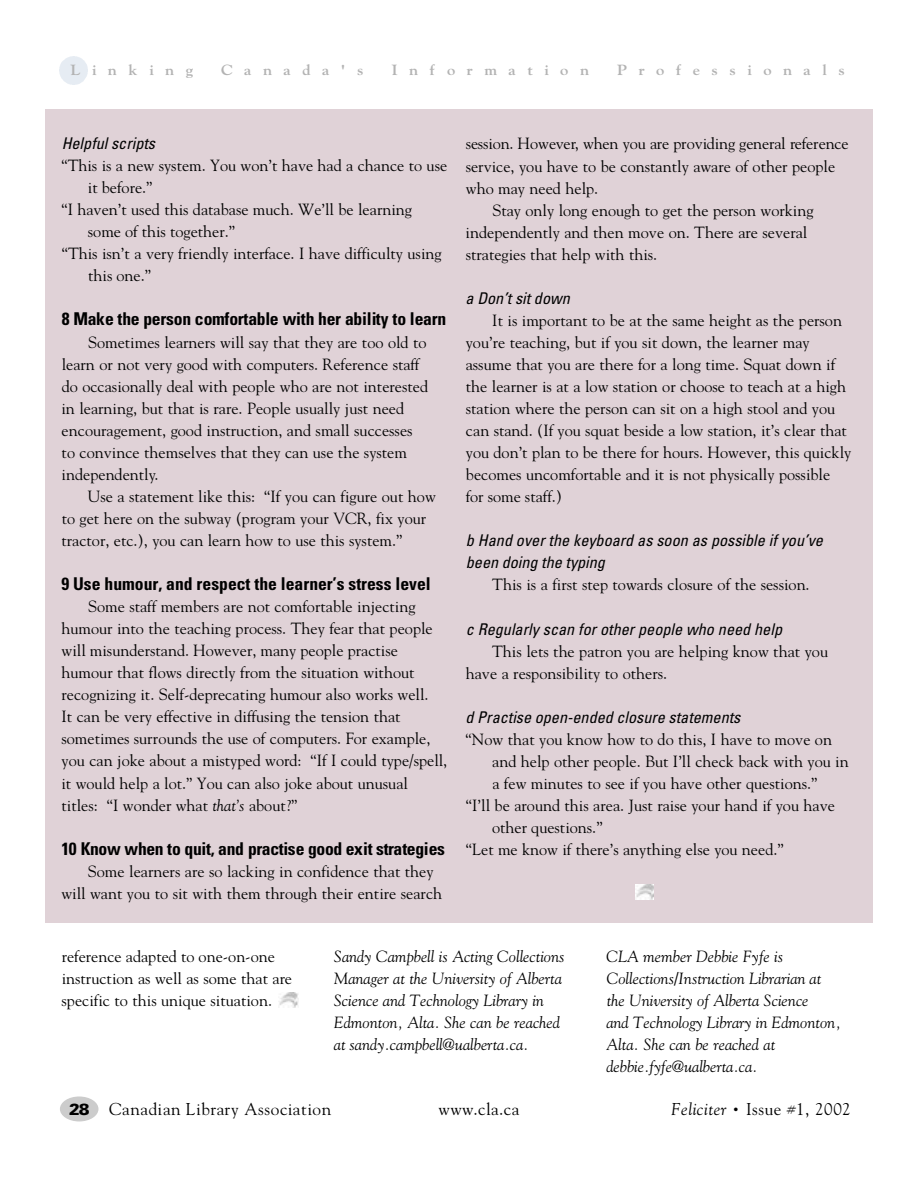
<style>
.page{position:relative;width:918px;height:1188px;background:#fff}
.page>*{position:absolute;margin:0;border:0;box-sizing:border-box;transform-origin:0 0}
.t1{font:700 condensed 17.7px "Univers";letter-spacing:-.02em;color:#000}
.t2{font:700 condensed 17.7px "Univers";color:#000}
.t3{font:17.1px "Goudy";letter-spacing:.035em;color:#000}
.t4{font:16.2px/22px "Goudy";color:#000}
.t5{font:italic 16.2px/22px "Goudy";color:#000}
.t6{font:italic condensed 16.2px/22px "Univers";color:#000}
.t7{font:700 14.7px "Goudy";letter-spacing:.7em;color:#b3b3b3;scale:1.12 1}
.s1{font-style:italic}
.s2{font-family:"Univers";font-weight:900;font-size:16.2px}
.s3{font-size:10.35px}
</style>
<div class="page">
<div style="left:45px;top:109px;width:828px;height:814px;background:#e0d2d7"></div>
<div style="left:60px;top:1096px;width:38px;height:25px;background:#ccc;border-radius:50%"></div>
<img style="left:60px;top:56px;width:27px;height:28px">
<img style="left:279px;top:992px;width:19px;height:16px">
<img style="left:635px;top:884px;width:19px;height:16px">
<p class="t7" style="left:71px;top:64px;width:111px">Linking</p>
<p class="t7" style="left:221px;top:64px;width:129px">Canada's</p>
<p class="t7" style="left:391px;top:64px;width:178px">Information</p>
<p class="t7" style="left:617px;top:64px;width:205px">Pro f e s s i o n a l s</p>
<p class="t6" style="left:62px;top:134px;width:95px">Helpful scripts</p>
<p class="t4" style="left:61px;top:156px;width:387px">“This is a new system. You won’t have had a chance to use</p>
<p class="t4" style="left:88px;top:178px;width:66px">it before.”</p>
<p class="t4" style="left:61px;top:200px;width:352px">“I haven’t used this database much. We’ll be learning</p>
<p class="t4" style="left:88px;top:222px;width:149px">some of this together.”</p>
<p class="t4" style="left:62px;top:244px;width:381px">“This isn’t a very friendly interface. I have difficulty using</p>
<p class="t4" style="left:88px;top:266px;width:64px">this one.”</p>
<p class="t1" style="left:62px;top:313px;width:386px">8 Make the person comfortable with her ability to learn</p>
<p class="t4" style="left:61px;top:332px;width:368px;text-indent:27px">Sometimes learners will say that they are too old to learn or not very good with computers. Reference staff do occasionally deal with people who are not interested in learning, but that is rare. People usually just need encouragement, good instruction, and small successes to convince themselves that they can use the system independently.</p>
<p class="t4" style="left:61px;top:487px;width:376px;text-indent:26px">Use a statement like this: “If you can figure out how to get here on the subway (program your VCR, fix your tractor, etc.), you can learn how to use this system.”</p>
<p class="t2" style="left:61px;top:577px;width:371px">9 Use humour, and respect the learner’s stress level</p>
<p class="t4" style="left:61px;top:597px;width:387px;text-indent:27px">Some staff members are not comfortable injecting humour into the teaching process. They fear that people will misunderstand. However, many people practise humour that flows directly from the situation without recognizing it. Self-deprecating humour also works well.<br>It can be very effective in diffusing the tension that sometimes surrounds the use of computers. For example, you can joke about a mistyped word: “If I could type/spell, it would help a lot.” You can also joke about unusual titles: “I wonder what <span class="s1">that’s</span> about?”</p>
<p class="t1" style="left:62px;top:842px;width:385px">10 Know when to quit, and practise good exit strategies</p>
<p class="t4" style="left:61px;top:861px;width:382px;text-indent:26px">Some learners are so lacking in confidence that they will want you to sit with them through their entire search</p>
<p class="t4" style="left:466px;top:134px;width:385px">session. However, when you are providing general re f e re n c e</p>
<p class="t4" style="left:466px;top:156px;width:371px">service, you have to be constantly aware of other people</p>
<p class="t4" style="left:466px;top:178px;width:134px">who may need help.</p>
<p class="t4" style="left:492px;top:200px;width:323px">Stay only long enough to get the person working</p>
<p class="t4" style="left:466px;top:222px;width:343px">independently and then move on. There are several</p>
<p class="t4" style="left:466px;top:244px;width:193px">strategies that help with this.</p>
<p class="t6" style="left:466px;top:288px;width:106px">a Don’t sit down</p>
<p class="t4" style="left:466px;top:310px;width:387px;text-indent:27px">It is important to be at the same height as the person you’re teaching, but if you sit down, the learner may assume that you are there for a long time. Squat down if the learner is at a low station or choose to teach at a high station where the person can sit on a high stool and you can stand. (If you squat beside a low station, it’s clear that you don’t plan to be there for hours. However, this quickly becomes uncomfortable and it is not physically possible for some staff.)</p>
<p class="t6" style="left:466px;top:531px;width:359px">b Hand over the keyboard as soon as possible if you’ve been doing the typing</p>
<p class="t4" style="left:492px;top:575px;width:319px">This is a first step towards closure of the session.</p>
<p class="t6" style="left:466px;top:619px;width:318px">c Regularly scan for other people who need help</p>
<p class="t4" style="left:466px;top:641px;width:364px;text-indent:26px">This lets the patron you are helping know that you have a responsibility to others.</p>
<p class="t6" style="left:466px;top:707px;width:276px">d Practise open-ended closure statements</p>
<p class="t4" style="left:466px;top:729px;width:368px">“Now that you know how to do this, I have to move on</p>
<p class="t4" style="left:492px;top:751px;width:358px">and help other people. But I’ll check back with you in</p>
<p class="t4" style="left:492px;top:774px;width:327px">a few minutes to see if you have other questions.”</p>
<p class="t4" style="left:466px;top:796px;width:371px">“I’ll be around this area. Just raise your hand if you have</p>
<p class="t4" style="left:492px;top:818px;width:112px">other questions.”</p>
<p class="t4" style="left:466px;top:840px;width:319px">“Let me know if there’s anything else you need.”</p>
<p class="t4" style="left:62px;top:946px;width:232px">reference adapted to one-on-one instruction as well as some that are specific to this unique situation.</p>
<p class="t5" style="left:334px;top:946px;width:232px">Sandy Campbell is Acting Collections Manager at the University of Alberta Science and Technology Library in Edmonton, Alta. She can be reached at sandy.campbell@ualberta.ca.</p>
<p class="t5" style="left:606px;top:946px;width:236px">CLA member Debbie Fyfe is<br>Collections/Instruction Librarian at the University of Alberta Science<br>and Technology Library in Edmonton,<br>Alta. She can be reached at debbie.fyfe@ualberta.ca.</p>
<p class="t3" style="left:69px;top:1102px;width:264px"><span class="s2">2 8</span> Canadian Library Association</p>
<p class="t3" style="left:439px;top:1102px;width:82px">w w w. c l a . c a</p>
<p class="t3" style="left:671px;top:1102px;width:181px"><span class="s1">F e l i c i t e r</span> <span class="s3">•</span> Issue #1, 2002</p>
</div>
